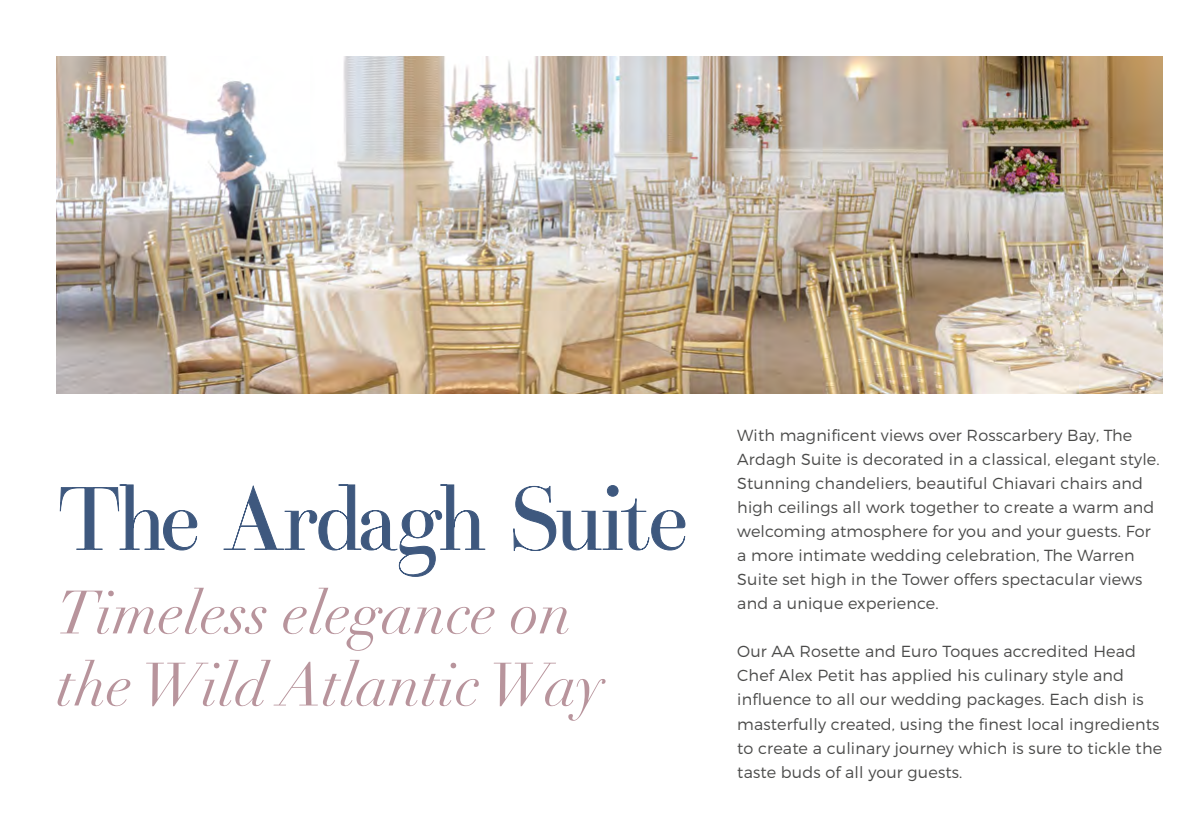
<style>
.page{position:relative;width:1191px;height:840px;background:#fff}
.page>*{position:absolute;margin:0;border:0;box-sizing:border-box;transform-origin:0 0}
.t1{font:88px "Henri Didot";letter-spacing:-.01em;color:#3e587e}
.t2{font:italic 60px/72px "Didot";color:#b8949c}
.t3{font:300 16px/24px "Montserrat";letter-spacing:.01em;color:#4a4a49}
</style>
<div class="page">
<svg style="left:60px;top:484px;width:137px;height:67px"></svg>
<svg style="left:223px;top:484px;width:262px;height:93px"></svg>
<svg style="left:513px;top:485px;width:172px;height:65px"></svg>
<img style="left:57px;top:57px;width:1105px;height:336px">
<h1 class="t1" style="left:57px;top:461px;width:631px">The Ardagh Suite</h1>
<h2 class="t2" style="left:57px;top:577px;width:549px">Timeless elegance on the Wild Atlantic Way</h2>
<p class="t3" style="left:737px;top:423px;width:424px">With magnificent views over Rosscarbery Bay, The Ardagh Suite is decorated in a classical, elegant style.<br>Stunning chandeliers, beautiful Chiavari chairs and high ceilings all work together to create a warm and welcoming atmosphere for you and your guests. For a more intimate wedding celebration, The Warren Suite set high in the Tower offers spectacular views and a unique experience.</p>
<p class="t3" style="left:737px;top:639px;width:426px">Our AA Rosette and Euro Toques accredited Head Chef Alex Petit has applied his culinary style and influence to all our wedding packages. Each dish is masterfully created, using the finest local ingredients to create a culinary journey which is sure to tickle the taste buds of all your guests.</p>
</div>
